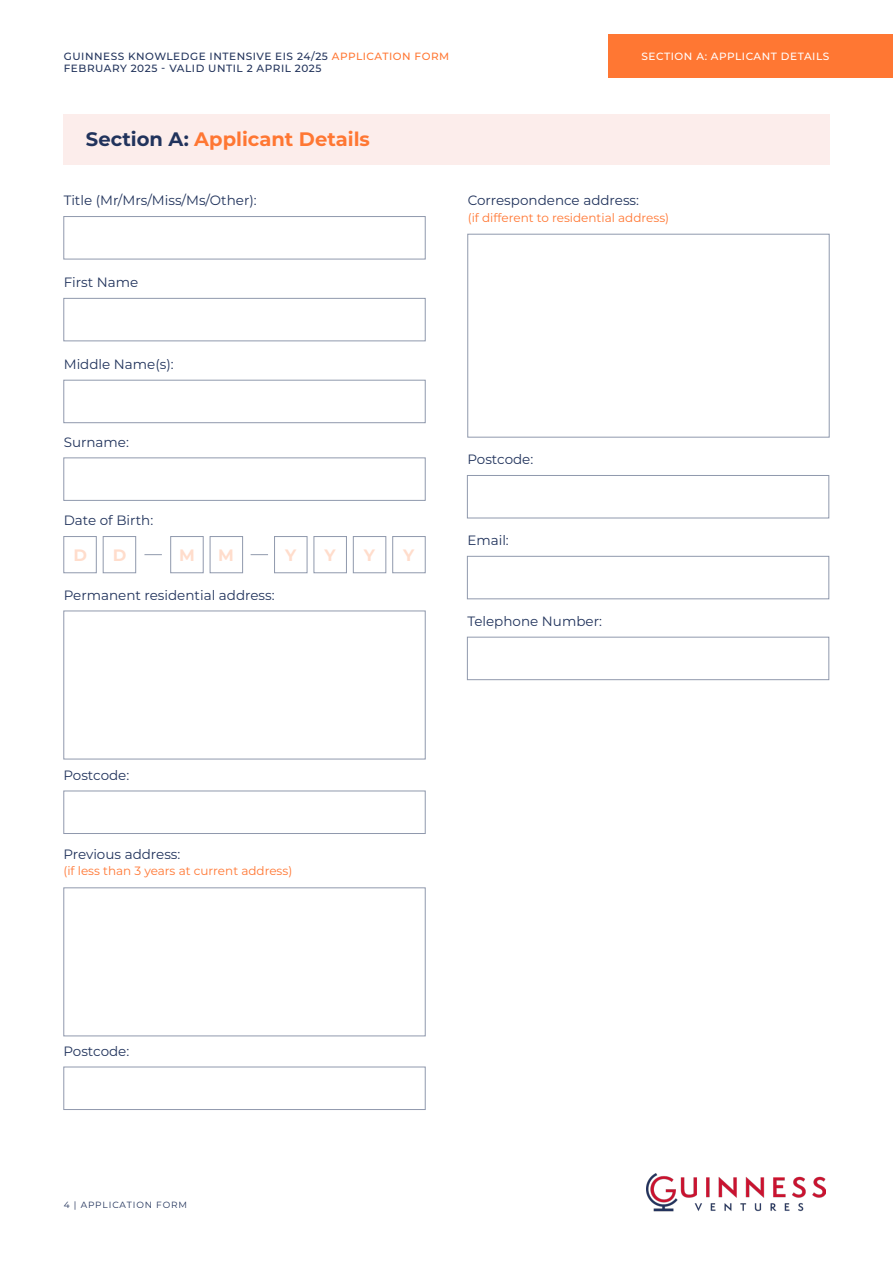
<style>
.page{position:relative;width:893px;height:1263px;background:#fff}
.page>*{position:absolute;margin:0;border:0;box-sizing:border-box;transform-origin:0 0}
.t1{font:700 19.5px "Montserrat";color:#f73}
.t2{font:700 16.5px "Montserrat";color:#fdc}
.t3{font:13.5px "Montserrat";color:#21335c}
.t4{font:12px "Montserrat";color:#f73}
.t5{font:500 10.5px/12.6px "Montserrat";letter-spacing:.05em;color:#22335b}
.t6{font:500 10.5px "Montserrat";letter-spacing:.05em;color:#fff}
.t7{font:9px "Montserrat";letter-spacing:.1em;color:#22335b}
.s1{color:#21335c}
.s2{color:#f73}
</style>
<div class="page">
<div style="left:608px;top:34px;width:285px;height:43px;background:#f73"></div>
<img style="left:646px;top:1173px;width:180px;height:39px">
<div style="left:63px;top:114px;width:767px;height:51px;background:#fcedeb"></div>
<div style="left:63px;top:887px;width:363px;height:149px;border:1px solid #9099ad"></div>
<div style="left:63px;top:216px;width:363px;height:43px;border:1px solid #9099ad"></div>
<div style="left:63px;top:298px;width:363px;height:43px;border:1px solid #9099ad"></div>
<div style="left:63px;top:380px;width:363px;height:43px;border:1px solid #9099ad"></div>
<div style="left:63px;top:457px;width:363px;height:44px;border:1px solid #9099ad"></div>
<div style="left:467px;top:475px;width:362px;height:43px;border:1px solid #9099ad"></div>
<div style="left:63px;top:791px;width:363px;height:43px;border:1px solid #9099ad"></div>
<div style="left:63px;top:1066px;width:363px;height:44px;border:1px solid #9099ad"></div>
<div style="left:467px;top:556px;width:362px;height:43px;border:1px solid #9099ad"></div>
<div style="left:467px;top:637px;width:362px;height:43px;border:1px solid #9099ad"></div>
<div style="left:63px;top:611px;width:363px;height:148px;border:1px solid #9099ad"></div>
<div style="left:467px;top:234px;width:363px;height:203px;border:1px solid #9099ad"></div>
<div style="left:63px;top:536px;width:34px;height:37px;border:1px solid #9099ad"></div>
<div style="left:353px;top:536px;width:33px;height:37px;border:1px solid #9099ad"></div>
<div style="left:274px;top:536px;width:33px;height:37px;border:1px solid #9099ad"></div>
<div style="left:170px;top:536px;width:34px;height:37px;border:1px solid #9099ad"></div>
<div style="left:103px;top:536px;width:33px;height:37px;border:1px solid #9099ad"></div>
<div style="left:392px;top:536px;width:34px;height:37px;border:1px solid #9099ad"></div>
<div style="left:314px;top:536px;width:33px;height:37px;border:1px solid #9099ad"></div>
<div style="left:210px;top:536px;width:33px;height:37px;border:1px solid #9099ad"></div>
<svg style="left:251px;top:554px;width:17px;height:1px"></svg>
<svg style="left:144px;top:554px;width:18px;height:1px"></svg>
<p class="t5" style="left:64px;top:49px;width:387px"><span class="s1">GUINNESS KNOWLEDGE</span> INTENSIVE EIS 24/25 <span class="s2">APPLICATION FORM<br></span>FEBRUARY 2025 - VALID UNTIL 2 APRIL 2025</p>
<p class="t6" style="left:641px;top:48px;width:189px">SECTION A: APPLICANT DETAILS</p>
<h1 class="t1" style="left:86px;top:125px;width:285px"><span class="s1">Section A:</span> Applicant Details</h1>
<p class="t3" style="left:64px;top:191px;width:194px">Title (Mr/Mrs/Miss/Ms/Other):</p>
<p class="t3" style="left:64px;top:273px;width:76px">First Name</p>
<p class="t3" style="left:468px;top:191px;width:173px">Correspondence address:</p>
<p class="t4" style="left:468px;top:209px;width:203px">(if different to residential address)</p>
<p class="t3" style="left:64px;top:355px;width:111px">Middle Name(s):</p>
<p class="t3" style="left:64px;top:433px;width:67px">Surname:</p>
<p class="t3" style="left:64px;top:511px;width:91px">Date of Birth:</p>
<p class="t2" style="left:73px;top:543px;width:15px">D</p>
<p class="t2" style="left:113px;top:543px;width:15px">D</p>
<p class="t2" style="left:179px;top:543px;width:17px">M</p>
<p class="t2" style="left:218px;top:543px;width:17px">M</p>
<p class="t2" style="left:285px;top:543px;width:13px">Y</p>
<p class="t2" style="left:325px;top:543px;width:13px">Y</p>
<p class="t2" style="left:364px;top:543px;width:13px">Y</p>
<p class="t2" style="left:403px;top:543px;width:13px">Y</p>
<p class="t3" style="left:64px;top:586px;width:212px">Permanent residential address:</p>
<p class="t3" style="left:467px;top:450px;width:67px">Postcode:</p>
<p class="t3" style="left:467px;top:531px;width:43px">Email:</p>
<p class="t3" style="left:467px;top:612px;width:136px">Telephone Number:</p>
<p class="t3" style="left:63px;top:766px;width:67px">Postcode:</p>
<p class="t3" style="left:63px;top:845px;width:119px">Previous address:</p>
<p class="t4" style="left:63px;top:863px;width:230px">(if less than 3 years at current address)</p>
<p class="t3" style="left:63px;top:1042px;width:67px">Postcode:</p>
<p class="t7" style="left:64px;top:1198px;width:125px">4 | APPLICATION FORM</p>
</div>
